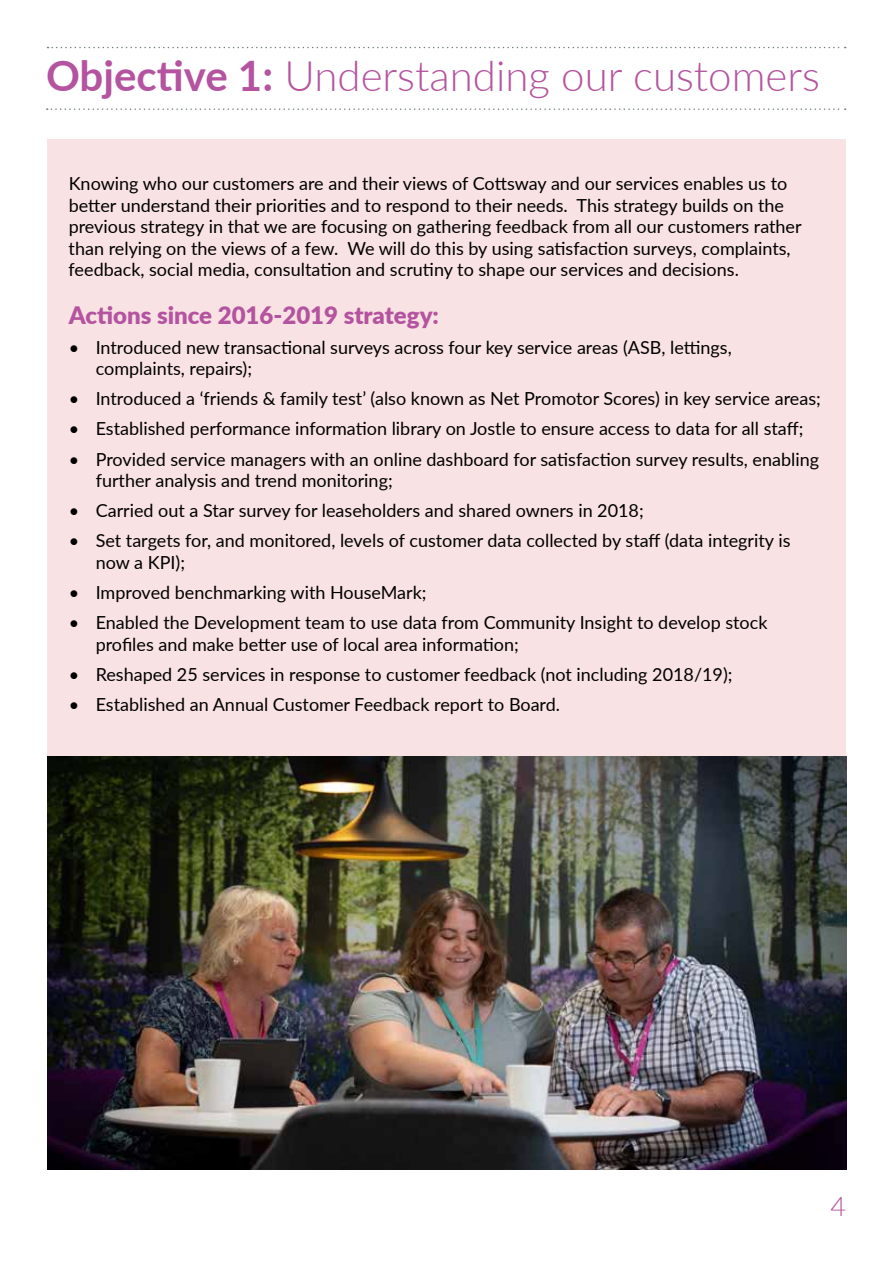
<style>
.page{position:relative;width:893px;height:1263px;background:#fff}
.page>*{position:absolute;margin:0;border:0;box-sizing:border-box;transform-origin:0 0}
.t1{font:300 42px "Lato";color:#b4539f}
.t2{font:300 27px "Lato";color:#b4539f}
.t3{font:900 24px "Lato";color:#b4539f}
.t4{font:18px/21.6px "Lato";color:#000}
.s1{font-weight:700}
</style>
<div class="page">
<div style="left:47px;top:140px;width:799px;height:624px;background:#f9e2e3"></div>
<svg style="left:48px;top:47px;width:798px;height:1px"></svg>
<svg style="left:47px;top:108px;width:799px;height:2px"></svg>
<img style="left:48px;top:757px;width:798px;height:412px">
<h1 class="t1" style="left:46px;top:47px;width:775px"><span class="s1">Objective 1:</span> Understanding our customers</h1>
<p class="t4" style="left:69px;top:172px;width:734px">Knowing who our customers are and their views of Cottsway and our services enables us to better understand their priorities and to respond to their needs. This strategy builds on the previous strategy in that we are focusing on gathering feedback from all our customers rather than relying on the views of a few. We will do this by using satisfaction surveys, complaints, feedback, social media, consultation and scrutiny to shape our services and decisions.</p>
<h3 class="t3" style="left:69px;top:297px;width:372px">Actions since 2016-2019 strategy:</h3>
<p class="t4" style="left:96px;top:335px;width:638px;text-indent:-27px">• Introduced new transactional surveys across four key service areas (ASB, lettings, complaints, repairs);</p>
<p class="t4" style="left:69px;top:387px;width:754px">• Introduced a ‘friends &amp; family test’ (also known as Net Promotor Scores) in key service areas;</p>
<p class="t4" style="left:69px;top:417px;width:736px">• Established performance information library on Jostle to ensure access to data for all staff;</p>
<p class="t4" style="left:96px;top:447px;width:725px;text-indent:-27px">• Provided service managers with an online dashboard for satisfaction survey results, enabling further analysis and trend monitoring;</p>
<p class="t4" style="left:69px;top:499px;width:577px">• Carried out a Star survey for leaseholders and shared owners in 2018;</p>
<p class="t4" style="left:96px;top:529px;width:696px;text-indent:-27px">• Set targets for, and monitored, levels of customer data collected by staff (data integrity is now a KPI);</p>
<p class="t4" style="left:69px;top:581px;width:359px">• Improved benchmarking with HouseMark;</p>
<p class="t4" style="left:96px;top:611px;width:673px;text-indent:-27px">• Enabled the Development team to use data from Community Insight to develop stock profiles and make better use of local area information;</p>
<p class="t4" style="left:69px;top:663px;width:665px">• Reshaped 25 services in response to customer feedback (not including 2018/19);</p>
<p class="t4" style="left:69px;top:693px;width:493px">• Established an Annual Customer Feedback report to Board.</p>
<h2 class="t2" style="left:830px;top:1188px;width:17px">4</h2>
</div>
